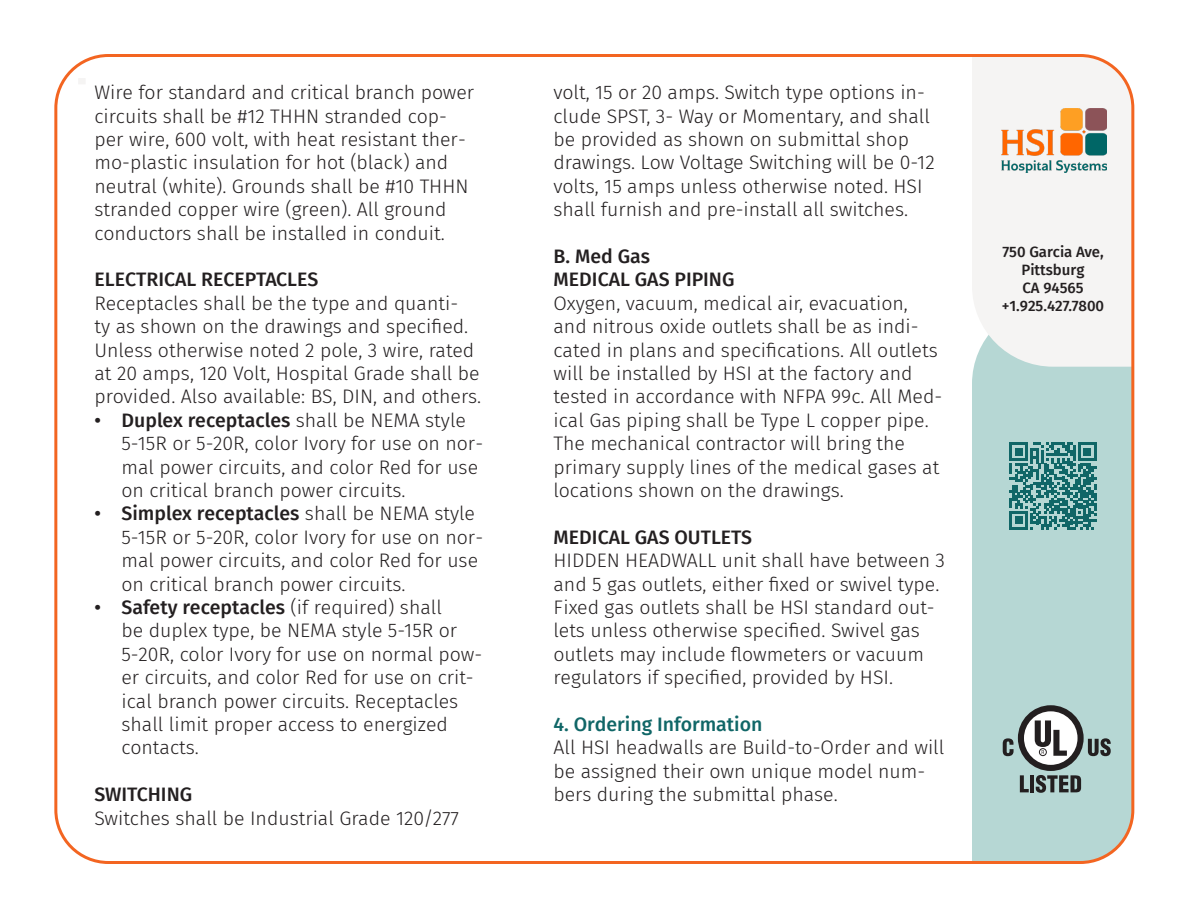
<style>
.page{position:relative;width:1188px;height:918px;background:#fff}
.page>*{position:absolute;margin:0;border:0;box-sizing:border-box;transform-origin:0 0}
.t1{font:300 19.5px/23.4px "Fira Sans";color:#231f20}
.t2{font:500 19.5px "Fira Sans";color:#231f20}
.t3{font:500 19.5px "Fira Sans";color:#106667}
.t4{font:500 15px/18px "Fira Sans";color:#231f20;text-align:center}
.s1{font-weight:500}
</style>
<div class="page">
<div style="left:972px;top:367px;width:162px;height:496px;background:#b6d7d4"></div>
<svg style="left:1010px;top:443px;width:86px;height:86px;background:#539393"></svg>
<div style="left:78px;top:78px;width:8px;height:6px;background:#f5f4f3"></div>
<svg style="left:972px;top:55px;width:162px;height:312px;fill:#f5f4f3"></svg>
<img style="left:999px;top:109px;width:108px;height:64px">
<svg style="left:1020px;top:775px;width:9px;height:17px"></svg>
<hr style="left:1030px;top:775px;width:4px;height:17px;background:#231f20">
<svg style="left:1036px;top:775px;width:45px;height:18px"></svg>
<svg style="left:1088px;top:738px;width:23px;height:18px"></svg>
<div style="left:1018px;top:705px;width:66px;height:66px;background:#231f20;border-radius:50%"></div>
<div style="left:1024px;top:711px;width:54px;height:54px;background:#fff;border-radius:50%"></div>
<svg style="left:1035px;top:720px;width:32px;height:36px"></svg>
<div style="left:1039px;top:748px;width:8px;height:8px;border:1px solid #231f20;border-radius:50%"></div>
<svg style="left:1003px;top:738px;width:11px;height:18px"></svg>
<p class="t1" style="left:94px;top:81px;width:381px">Wire for standard and critical branch power circuits shall be #12 THHN stranded cop&shy;per wire, 600 volt, with heat resistant ther&shy;mo-plastic insulation for hot (black) and neutral (white). Grounds shall be #10 THHN stranded copper wire (green). All ground conductors shall be installed in conduit.</p>
<p class="t2" style="left:94px;top:264px;width:225px">ELECTRICAL RECEPTACLES</p>
<p class="t1" style="left:94px;top:291px;width:388px">Receptacles shall be the type and quanti-<br>ty as shown on the drawings and specified.<br>Unless otherwise noted 2 pole, 3 wire, rated at 20 amps, 120 Volt, Hospital Grade shall be provided. Also available: BS, DIN, and others.</p>
<p class="t1" style="left:122px;top:408px;width:363px;text-indent:-27px"><span class="s1">• Duplex receptacles</span> shall be NEMA style 5-15R or 5-20R, color Ivory for use on nor&shy;mal power circuits, and color Red for use on critical branch power circuits.</p>
<p class="t1" style="left:122px;top:502px;width:363px;text-indent:-27px"><span class="s1">• Simplex receptacles</span> shall be NEMA style 5-15R or 5-20R, color Ivory for use on nor&shy;mal power circuits, and color Red for use on critical branch power circuits.</p>
<p class="t1" style="left:122px;top:595px;width:362px;text-indent:-27px"><span class="s1">• Safety receptacles</span> (if required) shall<br>be duplex type, be NEMA style 5-15R or 5-20R, color Ivory for use on normal pow&shy;er circuits, and color Red for use on crit&shy;ical branch power circuits. Receptacles shall limit proper access to energized contacts.</p>
<p class="t2" style="left:94px;top:779px;width:99px">SWITCHING</p>
<p class="t1" style="left:94px;top:806px;width:366px">Switches shall be Industrial Grade 120/277</p>
<p class="t1" style="left:554px;top:81px;width:383px">volt, 15 or 20 amps. Switch type options in&shy;clude SPST, 3- Way or Momentary, and shall be provided as shown on submittal shop drawings. Low Voltage Switching will be 0-12 volts, 15 amps unless otherwise noted. HSI shall furnish and pre-install all switches.</p>
<p class="t2" style="left:554px;top:241px;width:98px">B. Med Gas</p>
<p class="t2" style="left:554px;top:264px;width:183px">MEDICAL GAS PIPING</p>
<p class="t1" style="left:554px;top:291px;width:390px">Oxygen, vacuum, medical air, evacuation, and nitrous oxide outlets shall be as indi&shy;cated in plans and specifications. All outlets will be installed by HSI at the factory and tested in accordance with NFPA 99c. All Med&shy;ical Gas piping shall be Type L copper pipe.<br>The mechanical contractor will bring the primary supply lines of the medical gases at locations shown on the drawings.</p>
<p class="t2" style="left:554px;top:521px;width:200px">MEDICAL GAS OUTLETS</p>
<p class="t1" style="left:554px;top:549px;width:393px">HIDDEN HEADWALL unit shall have between 3 and 5 gas outlets, either fixed or swivel type.<br>Fixed gas outlets shall be HSI standard out&shy;lets unless otherwise specified. Swivel gas outlets may include flowmeters or vacuum regulators if specified, provided by HSI.</p>
<p class="t3" style="left:554px;top:709px;width:210px">4. Ordering Information</p>
<p class="t1" style="left:554px;top:736px;width:392px">All HSI headwalls are Build-to-Order and will be assigned their own unique model num&shy;bers during the submittal phase.</p>
<p class="t4" style="left:1002px;top:242px;width:103px">750 Garcia Ave,<br>Pittsburg</p>
<p class="t4" style="left:1022px;top:278px;width:63px">CA 94565</p>
<p class="t4" style="left:1002px;top:296px;width:104px">+1.925.427.7800</p>
</div>
